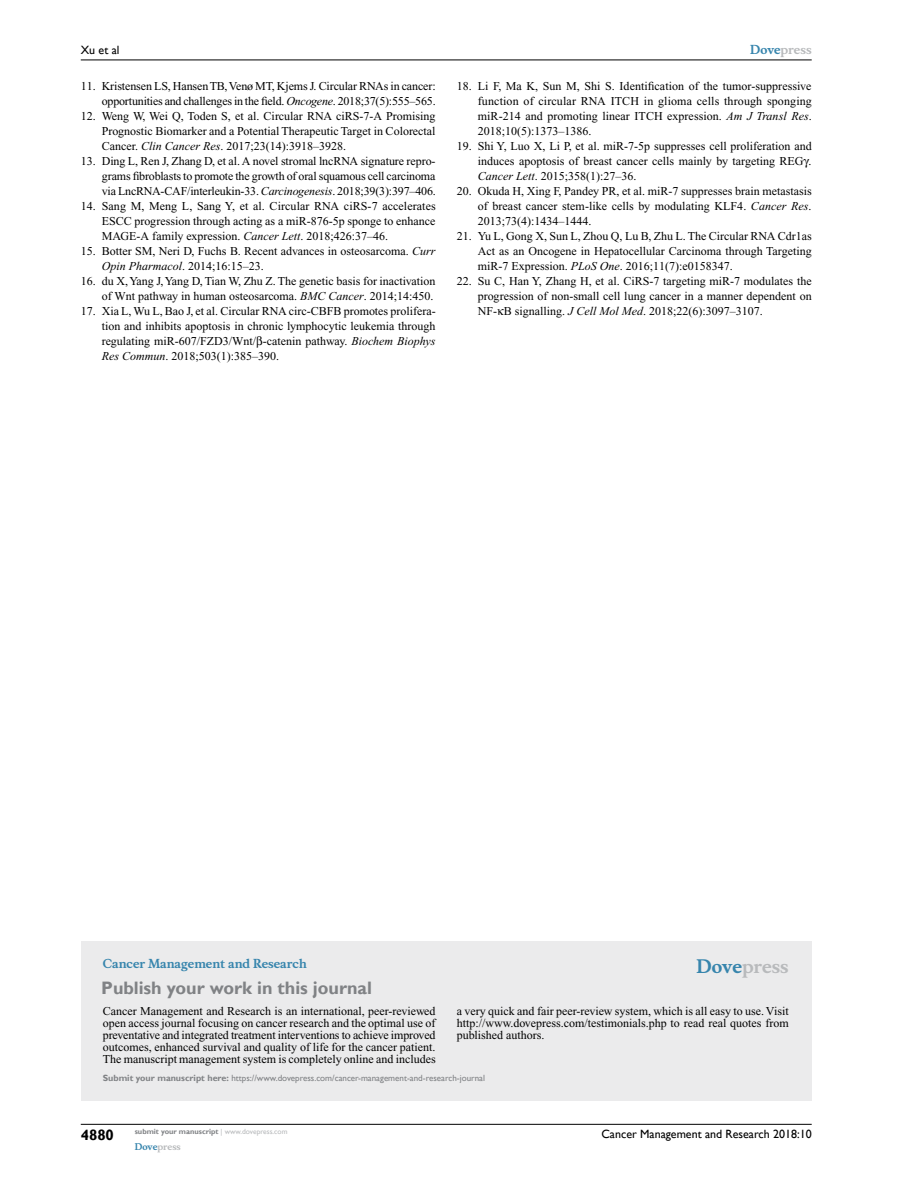
<style>
.page{position:relative;width:918px;height:1188px;background:#fff}
.page>*{position:absolute;margin:0;border:0;box-sizing:border-box;transform-origin:0 0}
.t1{font:700 18px "Gill Sans";color:#808285}
.t2{font:700 18px "Musee";color:#b8babc}
.t3{font:700 15px "Gill Sans";color:#000}
.t4{font:12px/15px "Times New Roman";color:#000;text-align:justify}
.t5{font:12px "Gill Sans";color:#000}
.t6{font:700 12px "Musee";color:#3785ad}
.t7{font:700 12px "Musee";color:#b8babc}
.t8{font:9px "Gill Sans";color:#808285}
.t9{font:700 9px "Musee";color:#b8babc}
.t10{font:700 7.5px "Gill Sans";color:#808285}
.s1{font-style:italic}
.s2{color:#3785ad}
.s3{font-weight:700}
.s4{font-weight:400;color:#b8babc}
</style>
<div class="page">
<div style="left:81px;top:941px;width:731px;height:160px;background:#ebebec"></div>
<hr style="left:81px;top:1124px;width:731px;height:1px;background:#000">
<hr style="left:81px;top:60px;width:731px;height:1px;background:#000">
<p class="t5" style="left:81px;top:43px;width:40px">Xu et al</p>
<p class="t4" style="left:81px;top:79px;width:356px;text-align:right">11. Kristensen LS, Hansen TB, Venø MT, Kjems J. Circular RNAs in cancer: opportunities and challenges in the field. <span class="s1">Oncogene</span>. 2018;37(5):555–565.</p>
<p class="t4" style="left:102px;top:109px;width:335px;text-indent:-21px">12. Weng W, Wei Q, Toden S, et al. Circular RNA ciRS-7-A Promising Prognostic Biomarker and a Potential Therapeutic Target in Colorectal Cancer. <span class="s1">Clin Cancer Res</span>. 2017;23(14):3918–3928.</p>
<p class="t4" style="left:102px;top:154px;width:336px;text-indent:-21px">13. Ding L, Ren J, Zhang D, et al. A novel stromal lncRNA signature repro&shy;grams fibroblasts to promote the growth of oral squamous cell carcinoma via LncRNA-CAF/interleukin-33. <span class="s1">Carcinogenesis</span>. 2018;39(3):397–406.</p>
<p class="t4" style="left:102px;top:199px;width:336px;text-indent:-21px">14. Sang M, Meng L, Sang Y, et al. Circular RNA ciRS-7 accelerates ESCC progression through acting as a miR-876-5p sponge to enhance MAGE-A family expression. <span class="s1">Cancer Lett</span>. 2018;426:37–46.</p>
<p class="t4" style="left:102px;top:244px;width:335px;text-indent:-21px">15. Botter SM, Neri D, Fuchs B. Recent advances in osteosarcoma. <span class="s1">Curr<br>Opin Pharmacol</span>. 2014;16:15–23.</p>
<p class="t4" style="left:81px;top:274px;width:356px;text-align:right">16. du X, Yang J, Yang D, Tian W, Zhu Z. The genetic basis for inactivation of Wnt pathway in human osteosarcoma. <span class="s1">BMC Cancer</span>. 2014;14:450.</p>
<p class="t4" style="left:102px;top:304px;width:335px;text-indent:-21px">17. Xia L, Wu L, Bao J, et al. Circular RNA circ-CBFB promotes prolifera&shy;tion and inhibits apoptosis in chronic lymphocytic leukemia through regulating miR-607/FZD3/Wnt/ -catenin pathway. <span class="s1">Biochem Biophys Res Commun</span>. 2018;503(1):385–390.</p>
<p class="t7" style="left:750px;top:43px;width:63px"><span class="s2">Dove</span>press</p>
<p class="t4" style="left:478px;top:79px;width:336px;text-indent:-21px">18. Li F, Ma K, Sun M, Shi S. Identification of the tumor-suppressive function of circular RNA ITCH in glioma cells through sponging miR-214 and promoting linear ITCH expression. <span class="s1">Am J Transl Res</span>.<br>2018;10(5):1373–1386.</p>
<p class="t4" style="left:478px;top:139px;width:335px;text-indent:-21px">19. Shi Y, Luo X, Li P, et al. miR-7-5p suppresses cell proliferation and induces apoptosis of breast cancer cells mainly by targeting REG .<br><span class="s1">Cancer Lett</span>. 2015;358(1):27–36.</p>
<p class="t4" style="left:478px;top:184px;width:335px;text-indent:-21px">20. Okuda H, Xing F, Pandey PR, et al. miR-7 suppresses brain metastasis of breast cancer stem-like cells by modulating KLF4. <span class="s1">Cancer Res</span>.<br>2013;73(4):1434–1444.</p>
<p class="t4" style="left:478px;top:229px;width:335px;text-indent:-21px">21. Yu L, Gong X, Sun L, Zhou Q, Lu B, Zhu L. The Circular RNA Cdr1as Act as an Oncogene in Hepatocellular Carcinoma through Targeting miR-7 Expression. <span class="s1">PLoS One</span>. 2016;11(7):e0158347.</p>
<p class="t4" style="left:478px;top:274px;width:335px;text-indent:-21px">22. Su C, Han Y, Zhang H, et al. CiRS-7 targeting miR-7 modulates the progression of non-small cell lung cancer in a manner dependent on NF- B signalling. <span class="s1">J Cell Mol Med</span>. 2018;22(6):3097–3107.</p>
<p class="t6" style="left:103px;top:956px;width:206px">Cancer Management and Research</p>
<h1 class="t1" style="left:101px;top:977px;width:272px">Publish your work in this journal</h1>
<h1 class="t2" style="left:697px;top:955px;width:94px"><span class="s2">Dove</span>press</h1>
<p class="t4" style="left:103px;top:1005px;width:334px;line-height:12px">Cancer Management and Research is an international, peer-reviewed open access journal focusing on cancer research and the optimal use of preventative and integrated treatment interventions to achieve improved outcomes, enhanced survival and quality of life for the cancer patient.<br>The manuscript management system is completely online and includes</p>
<p class="t4" style="left:457px;top:1005px;width:333px;line-height:12px">a very quick and fair peer-review system, which is all easy to use. Visit http://www.dovepress.com/testimonials.php to read real quotes from published authors.</p>
<p class="t8" style="left:103px;top:1072px;width:384px"><span class="s3">Submit your manuscript here:</span> https://www.dovepress.com/cancer-management-and-research-journal</p>
<p class="t3" style="left:81px;top:1126px;width:35px">4880</p>
<p class="t10" style="left:135px;top:1127px;width:154px">submit your manuscript <span class="s4">| www.dovepress.com</span></p>
<p class="t9" style="left:135px;top:1141px;width:48px"><span class="s2">Dove</span>press</p>
<p class="t5" style="left:601px;top:1127px;width:212px">Cancer Management and Research 2018:10</p>
</div>
